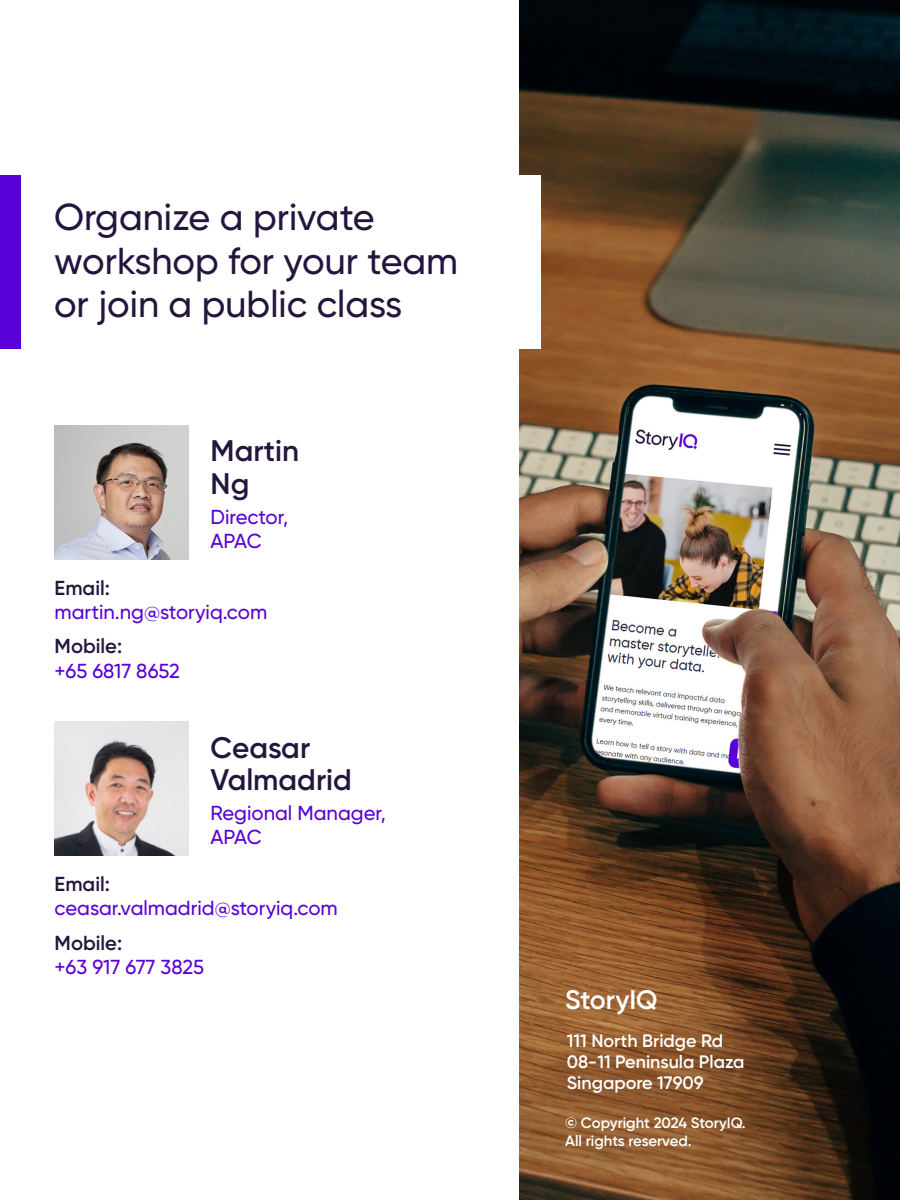
<style>
.page{position:relative;width:900px;height:1200px;background:#fff}
.page>*{position:absolute;margin:0;border:0;box-sizing:border-box;transform-origin:0 0}
.t1{font:500 37.5px/43.5px "Gilroy";color:#24153d}
.t2{font:600 29.7px "Gilroy";color:#24153d}
.t3{font:600 26.85px "Gilroy";color:#fff}
.t4{font:500 20.25px "Gilroy";color:#5800d6}
.t5{font:600 20.25px "Gilroy";color:#24153d}
.t6{font:600 18px "Gilroy";color:#fff}
.t7{font:600 15px/18px "Gilroy";color:#fff}
</style>
<div class="page">
<img style="left:519px;top:0;width:381px;height:1200px">
<img style="left:55px;top:722px;width:134px;height:134px">
<img style="left:55px;top:426px;width:134px;height:134px">
<div style="left:0;top:175px;width:21px;height:174px;background:#5800d6"></div>
<div style="left:511px;top:175px;width:29px;height:174px;background:#fff"></div>
<p class="t1" style="left:54px;top:195px;width:406px">Organize a private workshop for your team or join a public class</p>
<p class="t2" style="left:211px;top:433px;width:90px">Martin</p>
<p class="t2" style="left:211px;top:465px;width:40px">Ng</p>
<p class="t4" style="left:211px;top:504px;width:79px">Director,</p>
<p class="t4" style="left:211px;top:528px;width:53px">APAC</p>
<p class="t5" style="left:55px;top:575px;width:57px">Email:</p>
<p class="t4" style="left:55px;top:599px;width:214px">martin.ng@storyiq.com</p>
<p class="t5" style="left:55px;top:634px;width:69px">Mobile:</p>
<p class="t4" style="left:55px;top:658px;width:127px">+65 6817 8652</p>
<p class="t2" style="left:211px;top:729px;width:101px">Ceasar</p>
<p class="t2" style="left:211px;top:761px;width:143px">Valmadrid</p>
<p class="t4" style="left:211px;top:800px;width:177px">Regional Manager,</p>
<p class="t4" style="left:211px;top:824px;width:53px">APAC</p>
<p class="t5" style="left:55px;top:871px;width:57px">Email:</p>
<p class="t4" style="left:55px;top:896px;width:285px">ceasar.valmadrid@storyiq.com</p>
<p class="t5" style="left:55px;top:930px;width:69px">Mobile:</p>
<p class="t4" style="left:55px;top:954px;width:151px">+63 917 677 3825</p>
<p class="t3" style="left:565px;top:983px;width:94px">StoryIQ</p>
<p class="t6" style="left:567px;top:1029px;width:158px">111 North Bridge Rd</p>
<p class="t6" style="left:567px;top:1050px;width:179px">08-11 Peninsula Plaza</p>
<p class="t6" style="left:567px;top:1071px;width:138px">Singapore 17909</p>
<p class="t7" style="left:565px;top:1114px;width:182px">© Copyright 2024 StoryIQ.<br>All rights reserved.</p>
</div>
